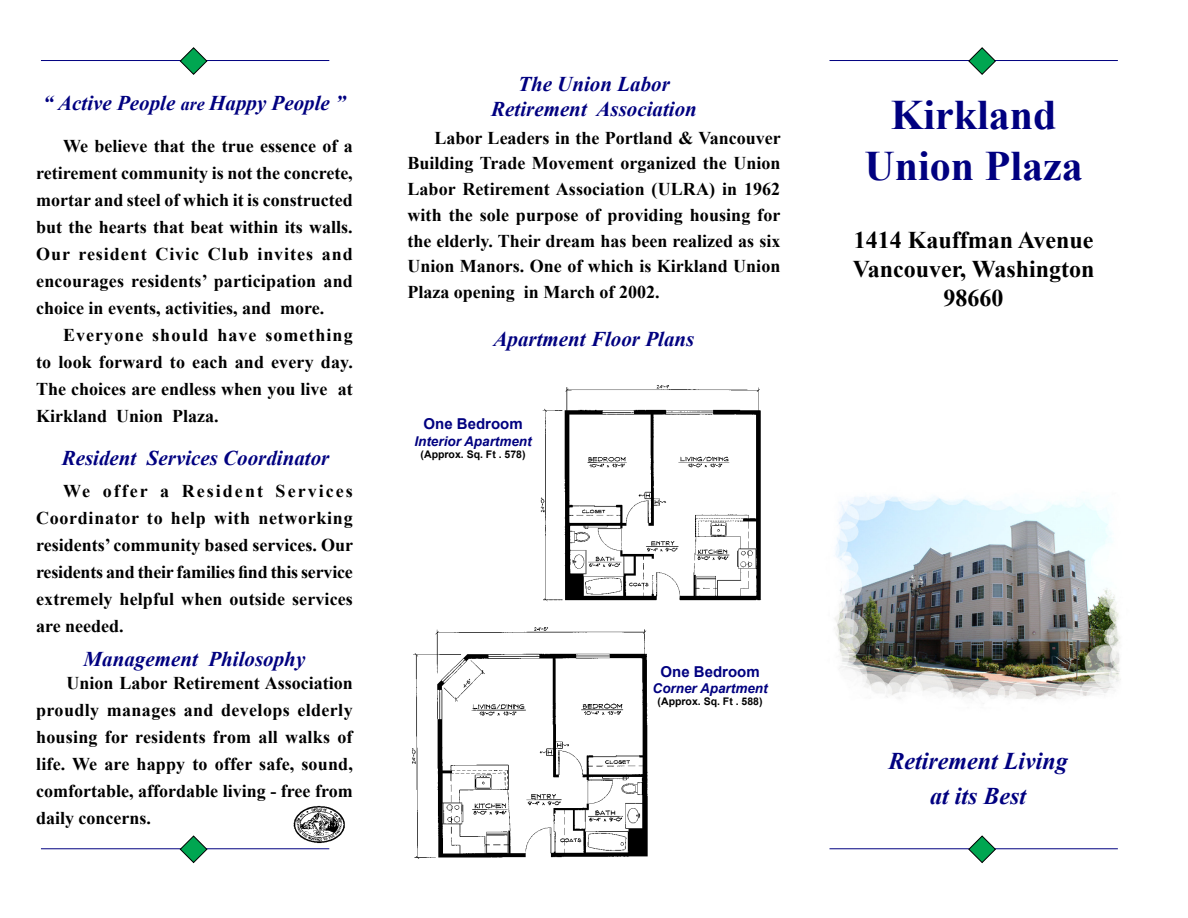
<style>
.page{position:relative;width:1188px;height:918px;background:#fff}
.page>*{position:absolute;margin:0;border:0;box-sizing:border-box;transform-origin:0 0}
.t1{font:700 42px/50.4px "Times New Roman";color:#000080;text-align:center}
.t2{font:700 24px/28.8px "Times New Roman";color:#000;text-align:center}
.t3{font:italic 700 24px/35px "Times New Roman";color:#000080;text-align:center}
.t4{font:italic 700 21px/25.2px "Times New Roman";color:#000080;text-align:center}
.t5{font:700 18px/27px "Times New Roman";color:#000;text-align:justify}
.t6{font:700 15px "Arial";color:#000080}
.t7{font:italic 700 13.5px "Arial";color:#000080}
.t8{font:700 10.5px "Arial";color:#000}
.s1{font-size:18px}
</style>
<div class="page">
<img style="left:834px;top:496px;width:287px;height:208px">
<hr style="left:830px;top:849px;width:288px;height:1px;background:#000080">
<svg style="left:968px;top:836px;width:28px;height:27px"></svg>
<hr style="left:830px;top:60px;width:288px;height:1px;background:#000080">
<svg style="left:968px;top:47px;width:28px;height:28px"></svg>
<img style="left:412px;top:627px;width:236px;height:232px">
<img style="left:540px;top:385px;width:221px;height:217px">
<img style="left:293px;top:805px;width:52px;height:39px">
<hr style="left:41px;top:849px;width:288px;height:1px;background:#000080">
<svg style="left:180px;top:836px;width:27px;height:27px"></svg>
<hr style="left:41px;top:60px;width:288px;height:1px;background:#000080">
<svg style="left:180px;top:47px;width:27px;height:28px"></svg>
<p class="t4" style="left:43px;top:90px;width:304px">“ Active People <span class="s1">are</span> Happy People ”</p>
<p class="t5" style="left:36px;top:132px;width:318px;text-indent:27px">We believe that the true essence of a retirement community is not the concrete, mortar and steel of which it is constructed but the hearts that beat within its walls.<br>Our resident Civic Club invites and encourages residents’ participation and choice in events, activities, and more.</p>
<p class="t5" style="left:36px;top:321px;width:318px;text-indent:27px">Everyone should have something to look forward to each and every day.<br>The choices are endless when you live at Kirkland Union Plaza.</p>
<p class="t4" style="left:62px;top:445px;width:269px">Resident Services Coordinator</p>
<p class="t5" style="left:36px;top:477px;width:318px;text-indent:27px">We offer a Resident Services Coordinator to help with networking residents’ community based services. Our residents and their families find this service extremely helpful when outside services are needed.</p>
<p class="t4" style="left:84px;top:645px;width:223px">Management Philosophy</p>
<p class="t5" style="left:36px;top:669px;width:318px;text-indent:30px">Union Labor Retirement Association proudly manages and develops elderly housing for residents from all walks of life. We are happy to offer safe, sound, comfortable, affordable living - free from daily concerns.</p>
<p class="t4" style="left:491px;top:71px;width:207px">The Union Labor<br>Retirement Association</p>
<p class="t5" style="left:407px;top:124px;width:375px;line-height:25.8px;text-indent:27px">Labor Leaders in the Portland &amp; Vancouver Building Trade Movement organized the Union Labor Retirement Association (ULRA) in 1962 with the sole purpose of providing housing for the elderly. Their dream has been realized as six Union Manors. One of which is Kirkland Union Plaza opening in March of 2002.</p>
<p class="t4" style="left:494px;top:326px;width:202px">Apartment Floor Plans</p>
<p class="t6" style="left:424px;top:414px;width:101px">One Bedroom</p>
<p class="t7" style="left:414px;top:432px;width:119px">Interior Apartment</p>
<p class="t8" style="left:421px;top:448px;width:107px">(Approx. Sq. Ft . 578)</p>
<p class="t6" style="left:661px;top:661px;width:101px">One Bedroom</p>
<p class="t7" style="left:653px;top:679px;width:117px">Corner Apartment</p>
<p class="t8" style="left:658px;top:695px;width:107px">(Approx. Sq. Ft . 588)</p>
<h1 class="t1" style="left:865px;top:89px;width:220px">Kirkland<br>Union Plaza</h1>
<h2 class="t2" style="left:853px;top:225px;width:243px">1414 Kauffman Avenue<br>Vancouver, Washington<br>98660</h2>
<h2 class="t3" style="left:889px;top:743px;width:181px">Retirement Living at its Best</h2>
</div>
